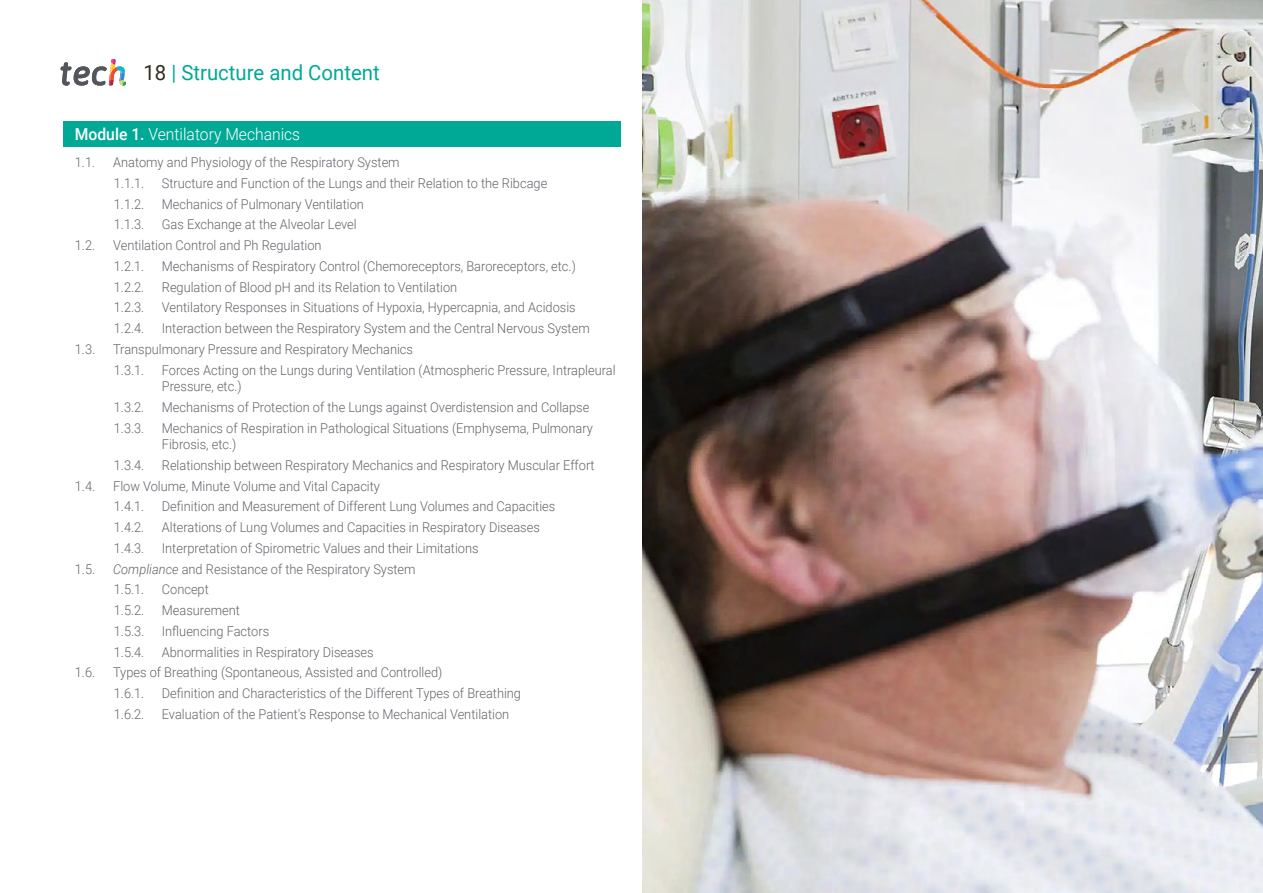
<style>
.page{position:relative;width:1263px;height:893px;background:#fff}
.page>*{position:absolute;margin:0;border:0;box-sizing:border-box;transform-origin:0 0}
.t1{font:21px "Roboto";color:#00a996}
.t2{font:300 16.5px "Roboto";color:#fff;scale:.95 1}
.t3{font:300 13.5px/20.7px "Roboto";color:#61646a;scale:.95 1}
.s1{color:#312e20}
.s2{font-weight:500}
.s3{font-style:italic}
</style>
<div class="page">
<img style="left:642px;top:0;width:621px;height:893px">
<div style="left:64px;top:121px;width:557px;height:25px;background:#00a996"></div>
<svg style="left:61px;top:59px;width:65px;height:27px"></svg>
<h1 class="t1" style="left:144px;top:57px;width:238px"><span class="s1">18</span> | Structure and Content</h1>
<p class="t2" style="left:75px;top:123px;width:239px"><span class="s2">Module 1.</span> Ventilatory Mechanics</p>
<p class="t3" style="left:75px;top:151px;width:23px">1.1.</p>
<p class="t3" style="left:113px;top:151px;width:303px">Anatomy and Physiology of the Respiratory System<br>1.1.1.</p>
<p class="t3" style="left:162px;top:172px;width:407px">Structure and Function of the Lungs and their Relation to the Ribcage</p>
<p class="t3" style="left:114px;top:193px;width:34px">1.1.2.</p>
<p class="t3" style="left:162px;top:193px;width:214px">Mechanics of Pulmonary Ventilation</p>
<p class="t3" style="left:114px;top:214px;width:34px">1.1.3.</p>
<p class="t3" style="left:162px;top:214px;width:207px">Gas Exchange at the Alveolar Level</p>
<p class="t3" style="left:75px;top:234px;width:23px">1.2.</p>
<p class="t3" style="left:113px;top:234px;width:221px">Ventilation Control and Ph Regulation<br>1.2.1.</p>
<p class="t3" style="left:162px;top:255px;width:437px">Mechanisms of Respiratory Control (Chemoreceptors, Baroreceptors, etc.)</p>
<p class="t3" style="left:114px;top:276px;width:34px">1.2.2.</p>
<p class="t3" style="left:162px;top:276px;width:312px">Regulation of Blood pH and its Relation to Ventilation</p>
<p class="t3" style="left:114px;top:297px;width:34px">1.2.3.</p>
<p class="t3" style="left:162px;top:297px;width:437px">Ventilatory Responses in Situations of Hypoxia, Hypercapnia, and Acidosis</p>
<p class="t3" style="left:114px;top:317px;width:34px">1.2.4.</p>
<p class="t3" style="left:162px;top:317px;width:452px">Interaction between the Respiratory System and the Central Nervous System</p>
<p class="t3" style="left:75px;top:338px;width:23px">1.3.</p>
<p class="t3" style="left:113px;top:338px;width:317px">Transpulmonary Pressure and Respiratory Mechanics<br>1.3.1.</p>
<p class="t3" style="left:162px;top:361px;width:479px;line-height:16.5px">Forces Acting on the Lungs during Ventilation (Atmospheric Pressure, Intrapleural<br>Pressure, etc.)</p>
<p class="t3" style="left:114px;top:396px;width:34px">1.3.2.</p>
<p class="t3" style="left:162px;top:396px;width:451px">Mechanisms of Protection of the Lungs against Overdistension and Collapse</p>
<p class="t3" style="left:114px;top:417px;width:34px">1.3.3.</p>
<p class="t3" style="left:162px;top:419px;width:455px;line-height:16.5px">Mechanics of Respiration in Pathological Situations (Emphysema, Pulmonary<br>Fibrosis, etc.)</p>
<p class="t3" style="left:114px;top:454px;width:34px">1.3.4.</p>
<p class="t3" style="left:162px;top:454px;width:457px">Relationship between Respiratory Mechanics and Respiratory Muscular Effort</p>
<p class="t3" style="left:75px;top:475px;width:23px">1.4.</p>
<p class="t3" style="left:113px;top:475px;width:282px">Flow Volume, Minute Volume and Vital Capacity<br>1.4.1.</p>
<p class="t3" style="left:162px;top:496px;width:416px">Definition and Measurement of Different Lung Volumes and Capacities</p>
<p class="t3" style="left:114px;top:516px;width:34px">1.4.2.</p>
<p class="t3" style="left:162px;top:516px;width:399px">Alterations of Lung Volumes and Capacities in Respiratory Diseases</p>
<p class="t3" style="left:114px;top:537px;width:34px">1.4.3.</p>
<p class="t3" style="left:162px;top:537px;width:335px">Interpretation of Spirometric Values and their Limitations</p>
<p class="t3" style="left:75px;top:558px;width:23px">1.5.</p>
<p class="t3" style="left:113px;top:558px;width:320px"><span class="s3">Compliance</span> and Resistance of the Respiratory System<br>1.5.1.</p>
<p class="t3" style="left:162px;top:579px;width:51px">Concept</p>
<p class="t3" style="left:114px;top:599px;width:34px">1.5.2.</p>
<p class="t3" style="left:162px;top:599px;width:84px">Measurement</p>
<p class="t3" style="left:114px;top:620px;width:34px">1.5.3.</p>
<p class="t3" style="left:162px;top:620px;width:115px">Influencing Factors</p>
<p class="t3" style="left:114px;top:641px;width:34px">1.5.4.</p>
<p class="t3" style="left:162px;top:641px;width:224px">Abnormalities in Respiratory Diseases</p>
<p class="t3" style="left:75px;top:662px;width:23px">1.6.</p>
<p class="t3" style="left:113px;top:662px;width:348px">Types of Breathing (Spontaneous, Assisted and Controlled)<br>1.6.1.</p>
<p class="t3" style="left:162px;top:682px;width:380px">Definition and Characteristics of the Different Types of Breathing</p>
<p class="t3" style="left:114px;top:703px;width:34px">1.6.2.</p>
<p class="t3" style="left:162px;top:703px;width:367px">Evaluation of the Patient's Response to Mechanical Ventilation</p>
</div>
